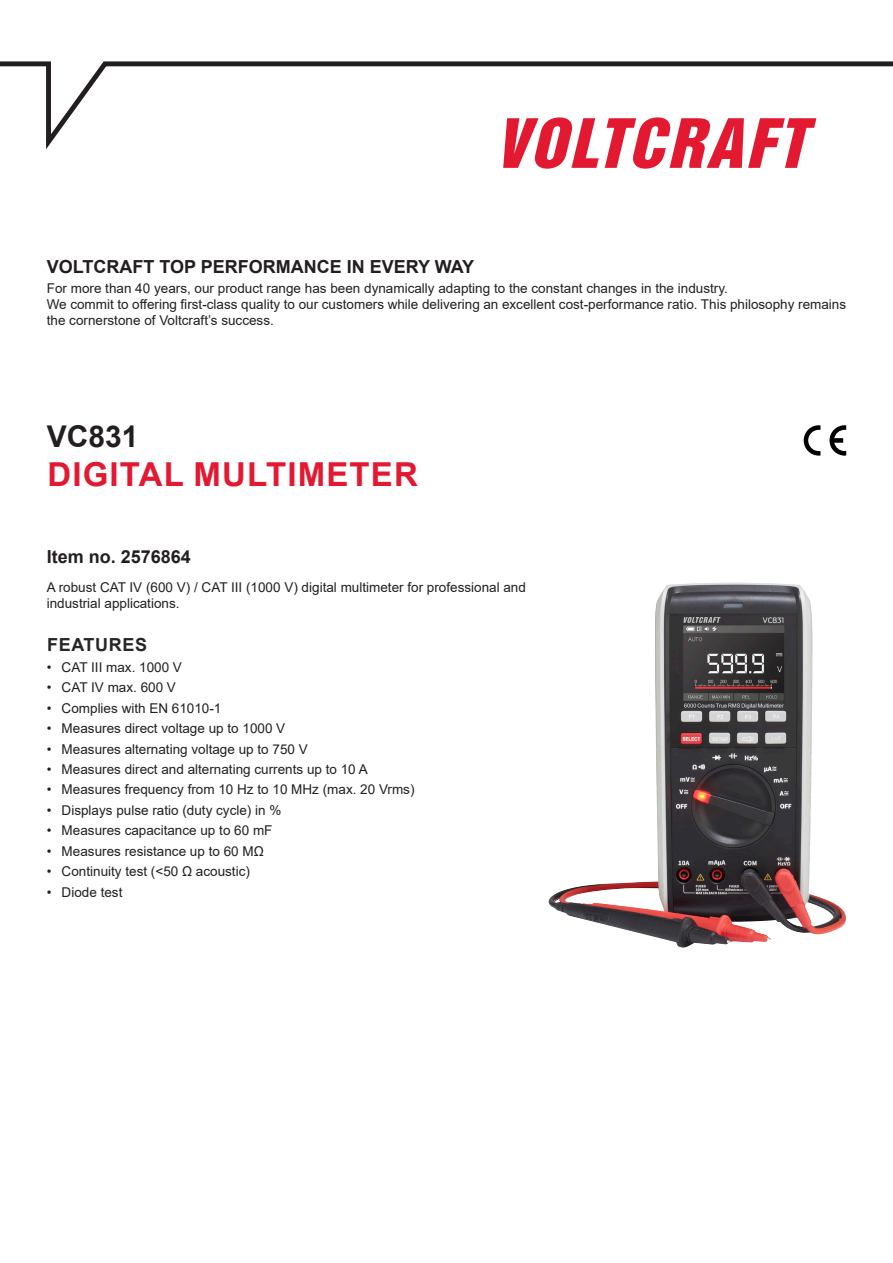
<style>
.page{position:relative;width:893px;height:1263px;background:#fff}
.page>*{position:absolute;margin:0;border:0;box-sizing:border-box;transform-origin:0 0}
.DS-productname{font:700 33px "Arial";letter-spacing:.035em;color:#e21931}
.DS-model-number{font:700 30px "Arial";color:#231f20}
.DS-tagline{font:700 18px "Arial";color:#231f20}
.DS-bn-number{font:700 18px "Arial";color:#231f20}
.DS-title{font:700 18px "Arial";letter-spacing:.035em;color:#282526}
.DS-brand-statement{font:13.5px/16.2px "Arial";color:#231f20}
.DS-product-description{font:13.5px/16.2px "Arial";color:#231f20}
</style>
<div class="page">
<svg style="left:0;top:61px;width:893px;height:88px"></svg>
<svg style="left:503px;top:117px;width:96px;height:52px"></svg>
<svg style="left:605px;top:117px;width:211px;height:52px"></svg>
<svg style="left:829px;top:425px;width:17px;height:31px"></svg>
<svg style="left:804px;top:425px;width:16px;height:31px"></svg>
<img style="left:549px;top:583px;width:297px;height:365px">
<p class="DS-tagline" style="left:47px;top:253px;width:429px">VOLTCRAFT TOP PERFORMANCE IN EVERY WAY</p>
<p class="DS-brand-statement" style="left:47px;top:280px;width:683px">For more than 40 years, our product range has been dynamically adapting to the constant changes in the industry.</p>
<p class="DS-brand-statement" style="left:47px;top:296px;width:801px">We commit to offering first-class quality to our customers while delivering an excellent cost-performance ratio. This philosophy remains the cornerstone of Voltcraft’s success.</p>
<p class="DS-model-number" style="left:47px;top:415px;width:93px">VC831</p>
<p class="DS-productname" style="left:47px;top:451px;width:372px">DIGITAL MULTIMETER</p>
<p class="DS-bn-number" style="left:47px;top:544px;width:146px">Item no. 2576864</p>
<p class="DS-product-description" style="left:47px;top:579px;width:481px">A robust CAT IV (600 V) / CAT III (1000 V) digital multimeter for professional and industrial applications.</p>
<p class="DS-title" style="left:47px;top:632px;width:102px">FEATURES</p>
<p class="DS-brand-statement" style="left:47px;top:659px;width:137px">• CAT III max. 1000 V</p>
<p class="DS-brand-statement" style="left:47px;top:679px;width:131px">• CAT IV max. 600 V</p>
<p class="DS-brand-statement" style="left:47px;top:700px;width:176px">• Complies with EN 61010-1</p>
<p class="DS-brand-statement" style="left:47px;top:720px;width:240px">• Measures direct voltage up to 1000 V</p>
<p class="DS-brand-statement" style="left:47px;top:740px;width:263px">• Measures alternating voltage up to 750 V</p>
<p class="DS-brand-statement" style="left:47px;top:761px;width:323px">• Measures direct and alternating currents up to 10 A</p>
<p class="DS-brand-statement" style="left:47px;top:781px;width:369px">• Measures frequency from 10 Hz to 10 MHz (max. 20 Vrms)</p>
<p class="DS-brand-statement" style="left:47px;top:802px;width:236px">• Displays pulse ratio (duty cycle) in %</p>
<p class="DS-brand-statement" style="left:47px;top:822px;width:227px">• Measures capacitance up to 60 mF</p>
<p class="DS-brand-statement" style="left:47px;top:843px;width:219px">• Measures resistance up to 60 MΩ</p>
<p class="DS-brand-statement" style="left:47px;top:863px;width:205px">• Continuity test (&lt;50 Ω acoustic)</p>
<p class="DS-brand-statement" style="left:47px;top:884px;width:77px">• Diode test</p>
</div>
